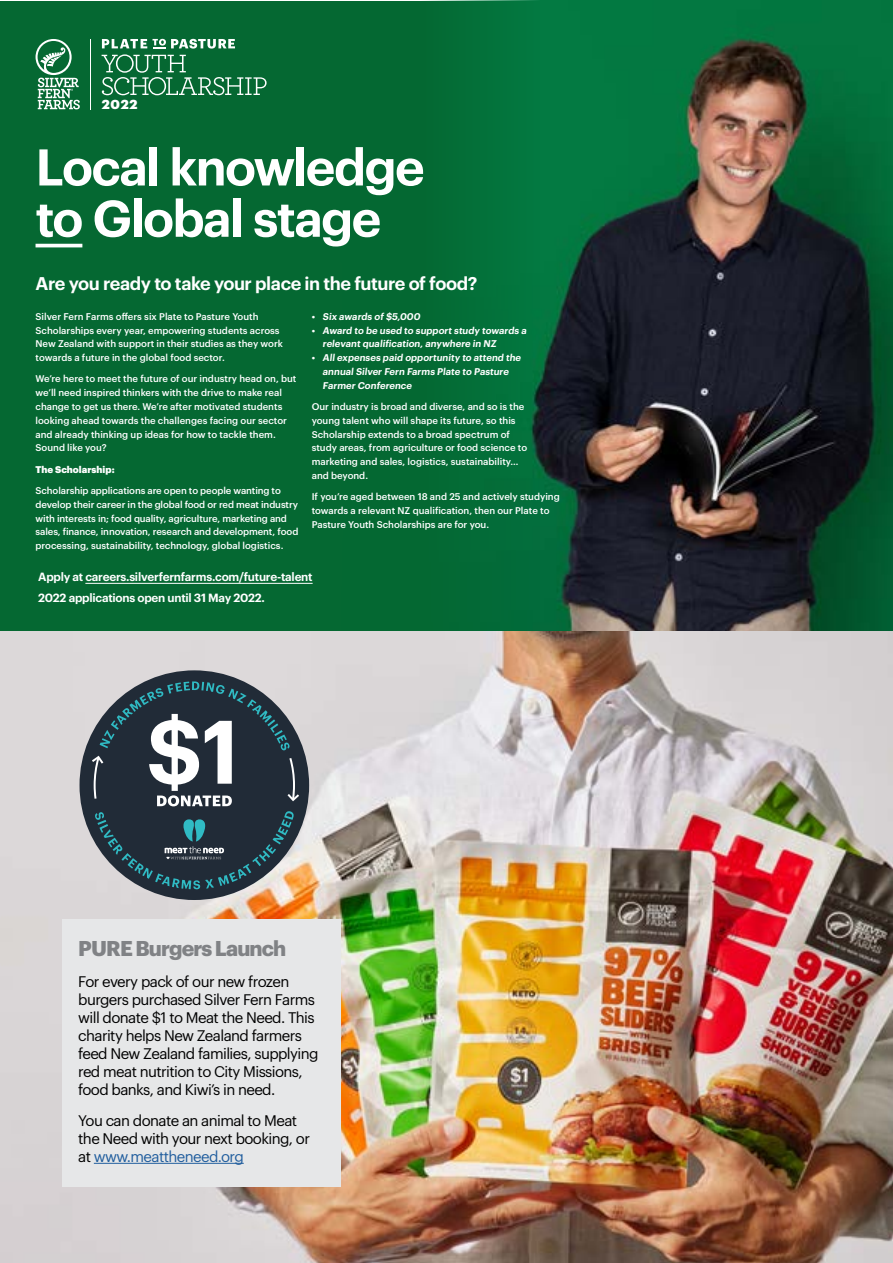
<style>
.page{position:relative;width:893px;height:1263px;background:#fff}
.page>*{position:absolute;margin:0;border:0;box-sizing:border-box;transform-origin:0 0}
.t1{font:600 50.4px/51.3px "Graphik";letter-spacing:-.035em;color:#fff}
.t2{font:700 21px "Graphik";letter-spacing:-.04em;color:#808285}
.t3{font:600 18px "Graphik";letter-spacing:-.025em;color:#fff}
.t4{font:15px/18px "Graphik";letter-spacing:-.04em;color:#000}
.t5{font:900 12.75px "Graphik";color:#fff}
.t6{font:600 11.7px/21px "Graphik";letter-spacing:-.02em;color:#fff}
.t7{font:500 9.6px/13.8px "Graphik";color:#fff}
.t8{font:600 9.6px/13.8px "Graphik";color:#fff}
.t9{font:900 9.6px "Graphik";color:#fff}
.s1{color:#215e9e}
</style>
<div class="page">
<div style="left:0;top:1px;width:893px;height:630px;background:#056832"></div>
<hr style="left:90px;top:39px;width:1px;height:70px;background:#fff">
<svg style="left:36px;top:39px;width:44px;height:70px"></svg>
<svg style="left:101px;top:39px;width:166px;height:56px"></svg>
<img style="left:424px;top:0;width:469px;height:631px">
<hr style="left:36px;top:244px;width:46px;height:3px;background:#fff">
<hr style="left:85px;top:583px;width:228px;height:1px;background:#fff">
<img style="left:0;top:631px;width:893px;height:632px">
<div style="left:62px;top:919px;width:278px;height:267px;background:#e6e7e8"></div>
<hr style="left:94px;top:1163px;width:150px;height:1px;background:#215e9e">
<div style="left:80px;top:670px;width:229px;height:230px;background:#212b37;border-radius:50%"></div>
<svg style="left:90px;top:681px;width:211px;height:208px"></svg>
<h3 class="t5" style="left:102px;top:95px;width:37px">2022</h3>
<h1 class="t1" style="left:36px;top:137px;width:391px">Local knowledge to Global stage</h1>
<h3 class="t3" style="left:36px;top:270px;width:443px">Are you ready to take your place in the future of food?</h3>
<p class="t7" style="left:36px;top:309px;width:249px">Silver Fern Farms offers six Plate to Pasture Youth Scholarships every year, empowering students across New Zealand with support in their studies as they work towards a future in the global food sector.</p>
<p class="t7" style="left:36px;top:371px;width:262px">We’re here to meet the future of our industry head on, but we’ll need inspired thinkers with the drive to make real change to get us there. We’re after motivated students looking ahead towards the challenges facing our sector and already thinking up ideas for how to tackle them.<br>Sound like you?</p>
<p class="t9" style="left:36px;top:462px;width:81px">The Scholarship:</p>
<p class="t7" style="left:36px;top:483px;width:264px">Scholarship applications are open to people wanting to develop their career in the global food or red meat industry with interests in; food quality, agriculture, marketing and sales, finance, innovation, research and development, food processing, sustainability, technology, global logistics.</p>
<p class="t8" style="left:312px;top:309px;width:111px">• Six awards of $5,000</p>
<p class="t8" style="left:323px;top:322px;width:207px;text-indent:-11px">• Award to be used to support study towards a relevant qualification,anywhere in NZ</p>
<p class="t8" style="left:323px;top:350px;width:201px;text-indent:-11px">• Allexpenses paid opportunity to attend the annualSilver Fern Farms Plate to Pasture<br>Farmer Conference</p>
<p class="t7" style="left:312px;top:399px;width:217px">Our industry is broad and diverse, and so is the young talent who will shape its future, so this Scholarship extends to a broad spectrum of study areas, from agriculture or food science to marketing and sales, logistics, sustainability… and beyond.</p>
<p class="t7" style="left:312px;top:489px;width:250px">If you’re aged between 18 and 25 and actively studying towards a relevant NZ qualification, then our Plate to<br>Pasture Youth Scholarships are for you.</p>
<p class="t6" style="left:38px;top:566px;width:276px">Apply at careers.silverfernfarms.com/future-talent<br>2022 applications open until 31 May 2022.</p>
<h2 class="t2" style="left:78px;top:932px;width:210px">PURE Burgers Launch</h2>
<p class="t4" style="left:78px;top:971px;width:242px">For every pack of our new frozen burgers purchased Silver Fern Farms will donate $1 to Meat the Need. This charity helps New Zealand farmers feed New Zealand families, supplying red meat nutrition to City Missions, food banks, and Kiwi’s in need.</p>
<h3 class="t4" style="left:78px;top:1110px;width:233px">You can donate an animal to Meat the Need with your next booking, or at <span class="s1">www.meattheneed.org</span></h3>
</div>
